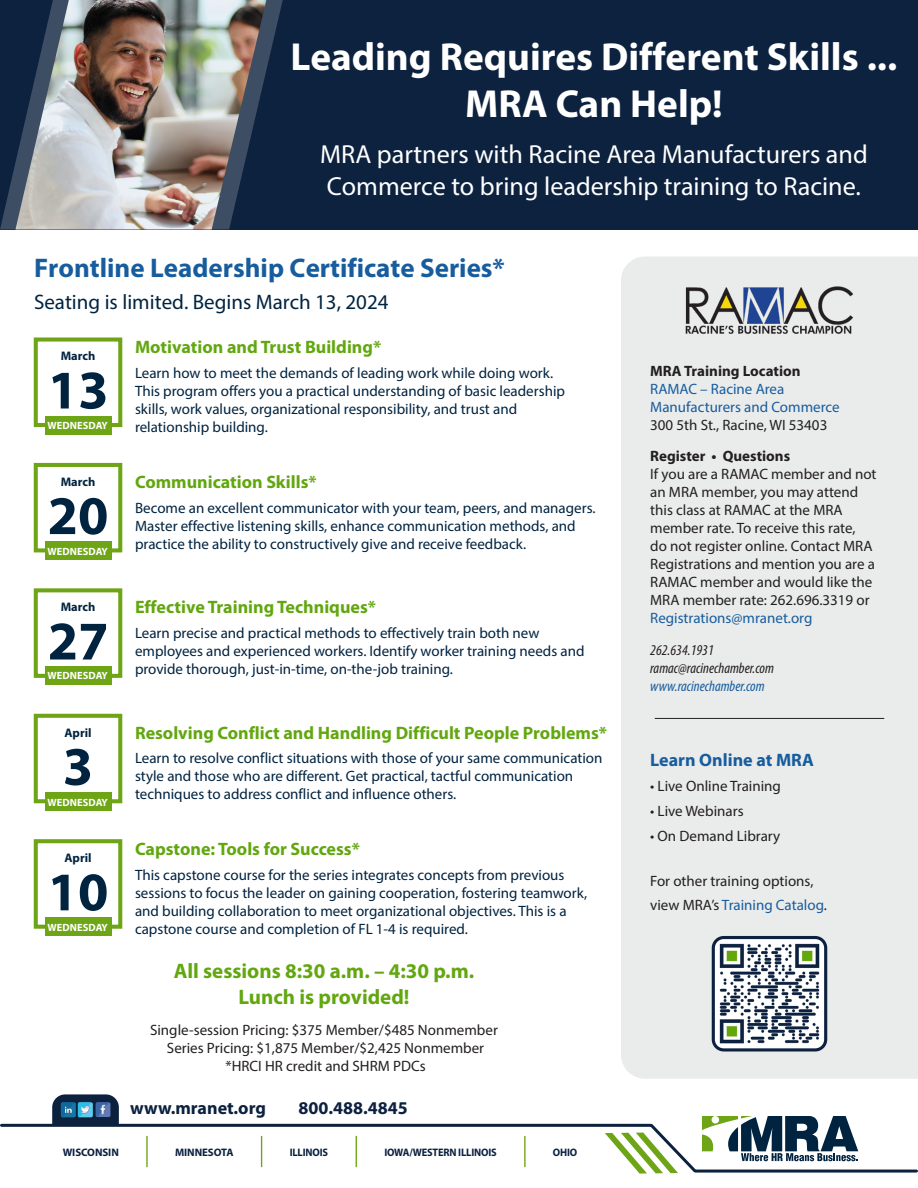
<style>
.page{position:relative;width:918px;height:1188px;background:#fff}
.page>*{position:absolute;margin:0;border:0;box-sizing:border-box;transform-origin:0 0}
.t1{font:700 54.75px "Myriad Pro";color:#002340}
.body{font:700 39.3px/47.1px "Myriad Pro";color:#fff;text-align:center}
.body-2{font:700 27px "Myriad Pro";color:#175d9e}
.body-3{font:26.1px/31.3px "Myriad Pro";color:#fff}
.t2{font:700 21px/25.2px "Myriad Pro";color:#62a70f;text-align:center}
.body-4{font:21px "Myriad Pro";color:#002340}
.body-5{font:700 18px "Myriad Pro";color:#62a70f}
.t3{font:700 18px "Myriad Pro";color:#0b213f}
.t4{font:700 18px "Myriad Pro";color:#175d9e}
.body-6{font:15px/18px "Myriad Pro";color:#002340}
.t5{font:15px/18px "Myriad Pro";color:#231f20}
.t6{font:15px "Myriad Pro";color:#175d9e}
.t7{font:700 15px "Myriad Pro";color:#231f20}
.t8{font:italic condensed 15px "Myriad Pro";color:#231f20}
.t9{font:italic condensed 15px "Myriad Pro";color:#175d9e}
.t10{font:700 12.45px "Myriad Pro";color:#002340}
.t11{font:700 10.95px "Myriad Pro";letter-spacing:-.015em;color:#0b213f;scale:.95 1}
.t12{font:700 10.95px "Myriad Pro";letter-spacing:-.015em;color:#0b213f}
.t13{font:700 10.5px "Myriad Pro";color:#fff}
.s1{color:#175d9e}
.s2{color:#231f20}
</style>
<div class="page">
<div style="left:0;top:0;width:918px;height:230px;background:#0d223f"></div>
<svg style="left:0;top:0;width:283px;height:229px"></svg>
<img style="left:15px;top:0;width:251px;height:230px">
<div style="left:34px;top:337px;width:88px;height:90px;border:4px solid #6ea516"></div>
<div style="left:45px;top:416px;width:67px;height:18px;background:#6ea516"></div>
<div style="left:34px;top:463px;width:88px;height:89px;border:4px solid #6ea516"></div>
<div style="left:45px;top:541px;width:67px;height:19px;background:#6ea516"></div>
<div style="left:34px;top:588px;width:88px;height:90px;border:4px solid #6ea516"></div>
<div style="left:45px;top:667px;width:67px;height:18px;background:#6ea516"></div>
<div style="left:34px;top:714px;width:88px;height:89px;border:4px solid #6ea516"></div>
<div style="left:45px;top:792px;width:67px;height:19px;background:#6ea516"></div>
<div style="left:34px;top:839px;width:88px;height:90px;border:4px solid #6ea516"></div>
<div style="left:45px;top:917px;width:67px;height:19px;background:#6ea516"></div>
<hr style="left:356px;top:1136px;width:1px;height:31px;background:#6ea516">
<hr style="left:524px;top:1136px;width:2px;height:31px;background:#6ea516">
<hr style="left:261px;top:1136px;width:1px;height:31px;background:#6ea516">
<hr style="left:146px;top:1136px;width:2px;height:31px;background:#6ea516">
<hr style="left:695px;top:1170px;width:222px;height:3px;background:#0b213e">
<svg style="left:604px;top:1116px;width:254px;height:58px"></svg>
<hr style="left:2px;top:1124px;width:649px;height:3px;background:#0b213e">
<svg style="left:52px;top:1094px;width:67px;height:30px;background:#2e5373"></svg>
<div style="left:621px;top:256px;width:297px;height:823px;background:#eaebeb"></div>
<img style="left:683px;top:287px;width:173px;height:47px">
<img style="left:713px;top:938px;width:113px;height:112px">
<div style="left:712px;top:936px;width:115px;height:116px;border:3px solid #0d223f;border-radius:11px"></div>
<hr style="left:655px;top:718px;width:229px;height:1px;background:#231f20">
<p class="body" style="left:291px;top:34px;width:608px">Leading Requires Different Skills ...<br>MRA Can Help!</p>
<p class="body-3" style="left:320px;top:138px;width:549px">MRA partners with Racine Area Manufacturers and<br>Commerce to bring leadership training to Racine.</p>
<p class="body-2" style="left:34px;top:253px;width:472px">Frontline Leadership Certificate Series*</p>
<p class="body-4" style="left:34px;top:289px;width:356px">Seating is limited. Begins March 13, 2024</p>
<p class="t10" style="left:61px;top:348px;width:36px">March</p>
<p class="t1" style="left:48px;top:354px;width:62px">13</p>
<p class="body-5" style="left:135px;top:337px;width:248px">Motivation and Trust Building*</p>
<p class="body-6" style="left:135px;top:364px;width:432px">Learn how to meet the demands of leading work while doing work.<br>This program offers you a practical understanding of basic leadership skills, work values, organizational responsibility, and trust and relationship building.</p>
<p class="t13" style="left:48px;top:419px;width:62px">WEDNESDAY</p>
<p class="t10" style="left:61px;top:474px;width:36px">March</p>
<p class="t1" style="left:48px;top:480px;width:62px">20</p>
<p class="t13" style="left:48px;top:544px;width:62px">WEDNESDAY</p>
<p class="t10" style="left:61px;top:599px;width:36px">March</p>
<p class="t1" style="left:48px;top:605px;width:62px">27</p>
<p class="t13" style="left:48px;top:669px;width:62px">WEDNESDAY</p>
<p class="t10" style="left:64px;top:724px;width:29px">April</p>
<p class="t1" style="left:63px;top:731px;width:32px">3</p>
<p class="t13" style="left:48px;top:795px;width:62px">WEDNESDAY</p>
<p class="t10" style="left:64px;top:850px;width:29px">April</p>
<p class="t1" style="left:48px;top:861px;width:62px">10</p>
<p class="t13" style="left:48px;top:920px;width:62px">WEDNESDAY</p>
<p class="body-5" style="left:135px;top:472px;width:183px">Communication Skills*</p>
<p class="body-6" style="left:135px;top:498px;width:462px">Become an excellent communicator with your team, peers, and managers.<br>Master effective listening skills, enhance communication methods, and practice the ability to constructively give and receive feedback.</p>
<p class="body-5" style="left:135px;top:597px;width:242px">Effective Training Techniques*</p>
<p class="body-6" style="left:135px;top:624px;width:451px">Learn precise and practical methods to effectively train both new employees and experienced workers. Identify worker training needs and provide thorough, just-in-time, on-the-job training.</p>
<p class="body-5" style="left:135px;top:722px;width:474px">Resolving Conflict and Handling Difficult People Problems*</p>
<p class="body-6" style="left:135px;top:749px;width:469px">Learn to resolve conflict situations with those of your same communication style and those who are different. Get practical, tactful communication techniques to address conflict and influence others.</p>
<p class="body-5" style="left:135px;top:839px;width:226px">Capstone: Tools for Success*</p>
<p class="body-6" style="left:135px;top:866px;width:454px">This capstone course for the series integrates concepts from previous sessions to focus the leader on gaining cooperation, fostering teamwork, and building collaboration to meet organizational objectives. This is a capstone course and completion of FL 1-4 is required.</p>
<p class="t2" style="left:174px;top:959px;width:302px">All sessions 8:30 a.m. – 4:30 p.m.<br>Lunch is provided!</p>
<p class="t5" style="left:150px;top:1021px;width:349px;text-align:center">Single-session Pricing: $375 Member/$485 Nonmember<br>Series Pricing: $1,875 Member/$2,425 Nonmember *HRCI HR credit and SHRM PDCs</p>
<p class="t3" style="left:130px;top:1098px;width:137px">www.mranet.org</p>
<p class="t3" style="left:299px;top:1098px;width:111px">800.488.4845</p>
<p class="t12" style="left:63px;top:1146px;width:58px">WISCONSIN</p>
<p class="t12" style="left:175px;top:1146px;width:60px">MINNESOTA</p>
<p class="t11" style="left:290px;top:1146px;width:42px">ILLINOIS</p>
<p class="t11" style="left:384px;top:1146px;width:120px">IOWA/WESTERN ILLINOIS</p>
<p class="t11" style="left:553px;top:1146px;width:27px">OHIO</p>
<p class="t7" style="left:650px;top:362px;width:152px">MRA Training Location</p>
<p class="t6" style="left:650px;top:379px;width:136px">RAMAC – Racine Area</p>
<p class="t6" style="left:650px;top:397px;width:191px">Manufacturers and Commerce</p>
<p class="t5" style="left:650px;top:415px;width:179px">300 5th St., Racine, WI 53403</p>
<p class="t7" style="left:650px;top:448px;width:142px">Register • Questions</p>
<p class="t5" style="left:650px;top:465px;width:228px">If you are a RAMAC member and not an MRA member, you may attend this class at RAMAC at the MRA member rate. To receive this rate,<br>do not register online. Contact MRA<br>Registrations and mention you are a<br>RAMAC member and would like the<br>MRA member rate: 262.696.3319 or<br><span class="s1">Registrations@mranet.org</span></p>
<p class="t8" style="left:650px;top:641px;width:65px">262.634.1931</p>
<p class="t8" style="left:650px;top:659px;width:125px">ramac@racinechamber.com</p>
<p class="t9" style="left:650px;top:677px;width:116px">www.racinechamber.com</p>
<p class="t4" style="left:650px;top:750px;width:165px">Learn Online at MRA</p>
<p class="t5" style="left:650px;top:777px;width:132px">• Live Online Training</p>
<p class="t5" style="left:650px;top:802px;width:95px">• Live Webinars</p>
<p class="t5" style="left:650px;top:826px;width:132px">• On Demand Library</p>
<p class="t5" style="left:650px;top:871px;width:165px">For other training options,</p>
<p class="t6" style="left:650px;top:896px;width:178px"><span class="s2">view MRA’s</span> Training Catalog<span class="s2">.</span></p>
</div>
